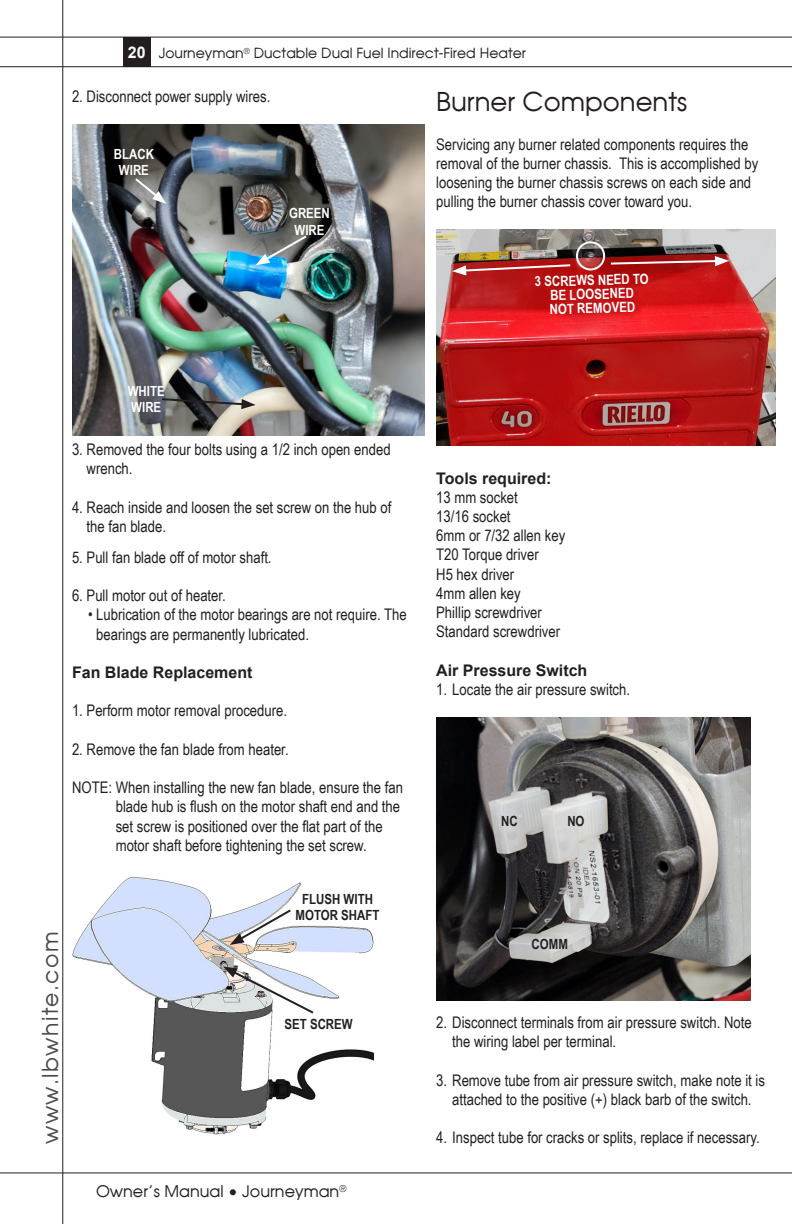
<style>
.page{position:relative;width:792px;height:1224px;background:#fff}
.page>*{position:absolute;margin:0;border:0;box-sizing:border-box;transform-origin:0 0}
.Attention_Header{font:26px "Moderne";color:#231f20}
.t1{font:22px "Moderne";letter-spacing:.06em;color:#4b4c4d}
.BODY_for_INSIDE_PAGES{font:16px/19.2px "Arial Narrow";color:#231f20}
.Attention_Header-2{font:16px/19.2px "Arial Narrow";color:#231f20}
.BODY_for_INSIDE_PAGES-2{font:700 16px "Arial";color:#231f20}
.t2{font:16px "Moderne";color:#231f20}
.Attention_Header-3{font:700 16px "Arial";color:#231f20}
.t3{font:700 16px "Arial";color:#fff}
.t4{font:14px "Moderne";color:#231f20}
.BODY_for_INSIDE_PAGES-3{font:700 14px "Arial Narrow";color:#fff}
.Attention_Header-4{font:700 14px "Arial Narrow";color:#fff}
.Attention_Header-5{font:700 14px/16.8px "Arial Narrow";color:#231f20;text-align:center}
.BODY_for_INSIDE_PAGES-4{font:700 14px "Arial Narrow";color:#231f20}
</style>
<div class="page">
<hr style="left:0;top:37px;width:792px;height:1px;background:#231f20">
<hr style="left:0;top:66px;width:792px;height:1px;background:#231f20">
<hr style="left:0;top:1172px;width:792px;height:1px;background:#231f20">
<hr style="left:62px;top:0;width:1px;height:1224px;background:#231f20">
<div style="left:123px;top:37px;width:27px;height:29px;background:#231f20"></div>
<img style="left:72px;top:124px;width:352px;height:312px">
<img style="left:436px;top:230px;width:340px;height:215px">
<img style="left:436px;top:717px;width:315px;height:283px">
<svg style="left:256px;top:234px;width:53px;height:31px;background:#73868b"></svg>
<svg style="left:133px;top:176px;width:33px;height:28px"></svg>
<svg style="left:160px;top:397px;width:96px;height:12px"></svg>
<img style="left:72px;top:876px;width:302px;height:259px">
<svg style="left:223px;top:967px;width:93px;height:48px"></svg>
<svg style="left:230px;top:908px;width:63px;height:37px"></svg>
<svg style="left:452px;top:263px;width:120px;height:13px;background:#bf3e3e"></svg>
<svg style="left:609px;top:256px;width:120px;height:10px"></svg>
<div style="left:576px;top:241px;width:29px;height:29px;border:2px solid #fff;border-radius:50%"></div>
<p class="t3" style="left:128px;top:41px;width:20px">20</p>
<p class="Attention_Header-2" style="left:72px;top:86px;width:200px">2. Disconnect power supply wires.</p>
<p class="t4" style="left:159px;top:44px;width:369px">Journeyman<sup>®</sup> Ductable Dual Fuel Indirect-Fired Heater</p>
<p class="Attention_Header" style="left:436px;top:85px;width:253px">Burner Components</p>
<p class="BODY_for_INSIDE_PAGES" style="left:436px;top:134px;width:324px">Servicing any burner related components requires the removal of the burner chassis. This is accomplished by loosening the burner chassis screws on each side and pulling the burner chassis cover toward you.</p>
<p class="Attention_Header-4" style="left:114px;top:143px;width:42px">BLACK</p>
<p class="Attention_Header-4" style="left:119px;top:160px;width:31px">WIRE</p>
<p class="Attention_Header-4" style="left:289px;top:203px;width:42px">GREEN</p>
<p class="Attention_Header-4" style="left:295px;top:219px;width:31px">WIRE</p>
<p class="BODY_for_INSIDE_PAGES-3" style="left:535px;top:270px;width:115px;rotate:-1deg">3 SCREWS NEED TO</p>
<p class="BODY_for_INSIDE_PAGES-3" style="left:550px;top:284px;width:85px;rotate:-1deg">BE LOOSENED</p>
<p class="BODY_for_INSIDE_PAGES-3" style="left:550px;top:298px;width:87px;rotate:-1deg">NOT REMOVED</p>
<p class="Attention_Header-4" style="left:128px;top:380px;width:38px">WHITE</p>
<p class="Attention_Header-4" style="left:131px;top:397px;width:31px">WIRE</p>
<p class="Attention_Header-2" style="left:87px;top:439px;width:306px;text-indent:-15px">3. Removed the four bolts using a 1/2 inch open ended wrench.</p>
<p class="Attention_Header-2" style="left:87px;top:497px;width:306px;text-indent:-15px">4. Reach inside and loosen the set screw on the hub of the fan blade.</p>
<p class="Attention_Header-2" style="left:72px;top:547px;width:201px">5. Pull fan blade off of motor shaft.</p>
<p class="Attention_Header-2" style="left:72px;top:585px;width:155px">6. Pull motor out of heater.</p>
<p class="Attention_Header-2" style="left:96px;top:605px;width:312px;text-indent:-8px">• Lubrication of the motor bearings are not require. The bearings are permanently lubricated.</p>
<p class="Attention_Header-3" style="left:72px;top:661px;width:182px">Fan Blade Replacement</p>
<p class="Attention_Header-2" style="left:72px;top:701px;width:217px">1. Perform motor removal procedure.</p>
<p class="Attention_Header-2" style="left:72px;top:739px;width:218px">2. Remove the fan blade from heater.</p>
<p class="Attention_Header-2" style="left:116px;top:777px;width:289px;text-indent:-44px">NOTE: When installing the new fan blade, ensure the fan blade hub is flush on the motor shaft end and the set screw is positioned over the flat part of the motor shaft before tightening the set screw.</p>
<h2 class="t1" style="left:36px;top:1144px;width:214px;rotate:-90deg">www.lbwhite.com</h2>
<p class="Attention_Header-5" style="left:296px;top:890px;width:85px">FLUSH WITH<br>MOTOR SHAFT</p>
<p class="Attention_Header-5" style="left:285px;top:1015px;width:70px">SET SCREW</p>
<p class="t2" style="left:96px;top:1181px;width:252px">Owner’s Manual • Journeyman<sup>®</sup></p>
<p class="BODY_for_INSIDE_PAGES-2" style="left:436px;top:467px;width:117px">Tools required:</p>
<p class="BODY_for_INSIDE_PAGES" style="left:436px;top:487px;width:83px">13 mm socket</p>
<p class="BODY_for_INSIDE_PAGES" style="left:436px;top:506px;width:76px">13/16 socket</p>
<p class="BODY_for_INSIDE_PAGES" style="left:436px;top:525px;width:131px">6mm or 7/32 allen key</p>
<p class="BODY_for_INSIDE_PAGES" style="left:436px;top:545px;width:104px">T20 Torque driver</p>
<p class="BODY_for_INSIDE_PAGES" style="left:436px;top:564px;width:80px">H5 hex driver</p>
<p class="BODY_for_INSIDE_PAGES" style="left:436px;top:583px;width:86px">4mm allen key</p>
<p class="BODY_for_INSIDE_PAGES" style="left:436px;top:602px;width:107px">Phillip screwdriver</p>
<p class="BODY_for_INSIDE_PAGES" style="left:436px;top:621px;width:125px">Standard screwdriver</p>
<p class="BODY_for_INSIDE_PAGES-2" style="left:436px;top:659px;width:153px">Air Pressure Switch</p>
<p class="BODY_for_INSIDE_PAGES" style="left:436px;top:679px;width:195px">1. Locate the air pressure switch.</p>
<p class="BODY_for_INSIDE_PAGES-4" style="left:501px;top:810px;width:18px">NC</p>
<p class="BODY_for_INSIDE_PAGES-4" style="left:567px;top:810px;width:19px">NO</p>
<p class="BODY_for_INSIDE_PAGES-4" style="left:532px;top:934px;width:38px">COMM</p>
<p class="BODY_for_INSIDE_PAGES" style="left:452px;top:1012px;width:301px;text-indent:-16px">2. Disconnect terminals from air pressure switch. Note the wiring label per terminal.</p>
<p class="BODY_for_INSIDE_PAGES" style="left:436px;top:1070px;width:330px;text-align:center">3. Remove tube from air pressure switch, make note it is attached to the positive (+) black barb of the switch.</p>
<p class="BODY_for_INSIDE_PAGES" style="left:436px;top:1127px;width:325px">4. Inspect tube for cracks or splits, replace if necessary.</p>
</div>
